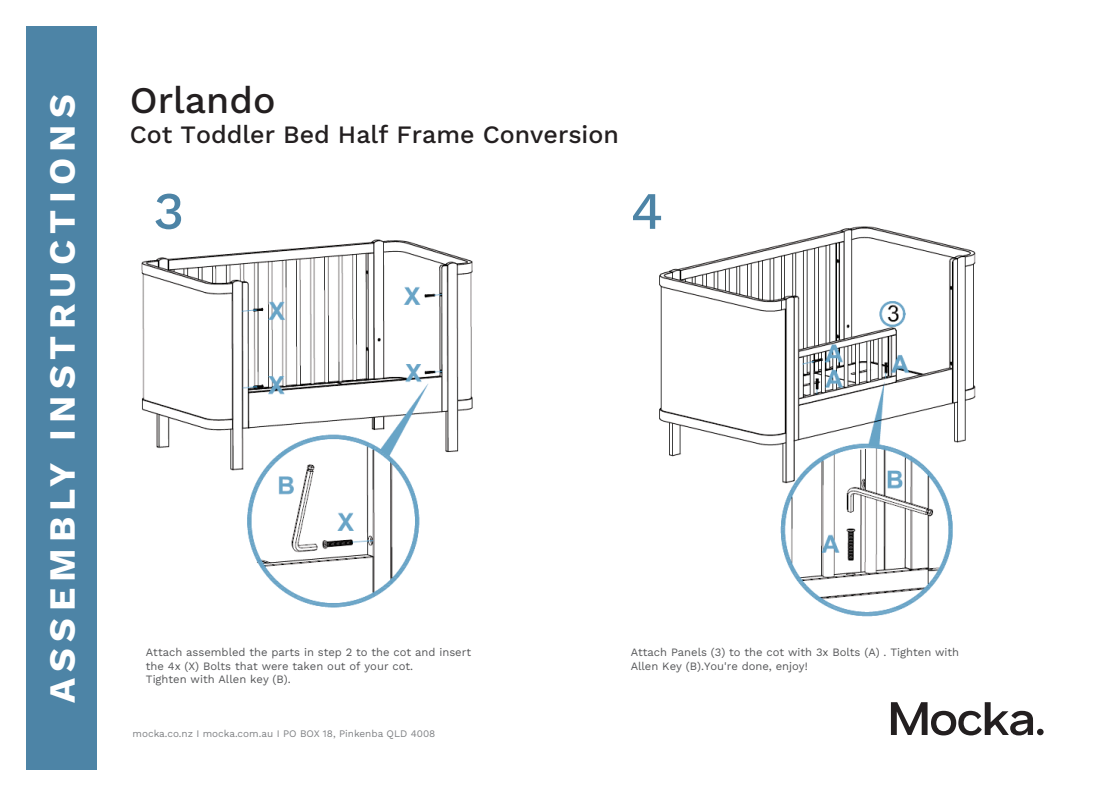
<style>
.page{position:relative;width:1105px;height:797px;background:#fff}
.page>*{position:absolute;margin:0;border:0;box-sizing:border-box;transform-origin:0 0}
.t1{font:500 52.5px "Work Sans";color:#4d84a6}
.t2{font:500 37.5px "Work Sans";color:#231f20}
.t3{font:700 36.88px "Work Sans";letter-spacing:.17em;color:#fff}
.t4{font:500 25px "Work Sans";color:#231f20}
.t5{font:11.25px/13.5px "Work Sans";color:#57585a}
.t6{font:10px "Work Sans";color:#808285}
</style>
<div class="page">
<img style="left:141px;top:226px;width:835px;height:391px">
<div style="left:26px;top:27px;width:71px;height:743px;background:#4d84a6"></div>
<svg style="left:891px;top:702px;width:142px;height:33px"></svg>
<div style="left:1037px;top:728px;width:6px;height:7px;background:#231f20;border-radius:50%"></div>
<h3 class="t3" style="left:34px;top:702px;width:609px;rotate:-90deg">ASSEMBLY INSTRUCTIONS</h3>
<h2 class="t2" style="left:130px;top:71px;width:147px">Orlando</h2>
<h3 class="t4" style="left:130px;top:115px;width:491px">Cot Toddler Bed Half Frame Conversion</h3>
<h1 class="t1" style="left:153px;top:171px;width:32px">3</h1>
<h1 class="t1" style="left:631px;top:171px;width:34px">4</h1>
<p class="t5" style="left:146px;top:645px;width:327px">Attach assembled the parts in step 2 to the cot and insert the 4x (X) Bolts that were taken out of your cot.<br>Tighten with Allen key (B).</p>
<p class="t6" style="left:133px;top:726px;width:304px">mocka.co.nz I mocka.com.au I PO BOX 18, Pinkenba QLD 4008</p>
<p class="t5" style="left:631px;top:645px;width:330px">Attach Panels (3) to the cot with 3x Bolts (A) . Tighten with<br>Allen Key (B).You're done, enjoy!</p>
</div>
